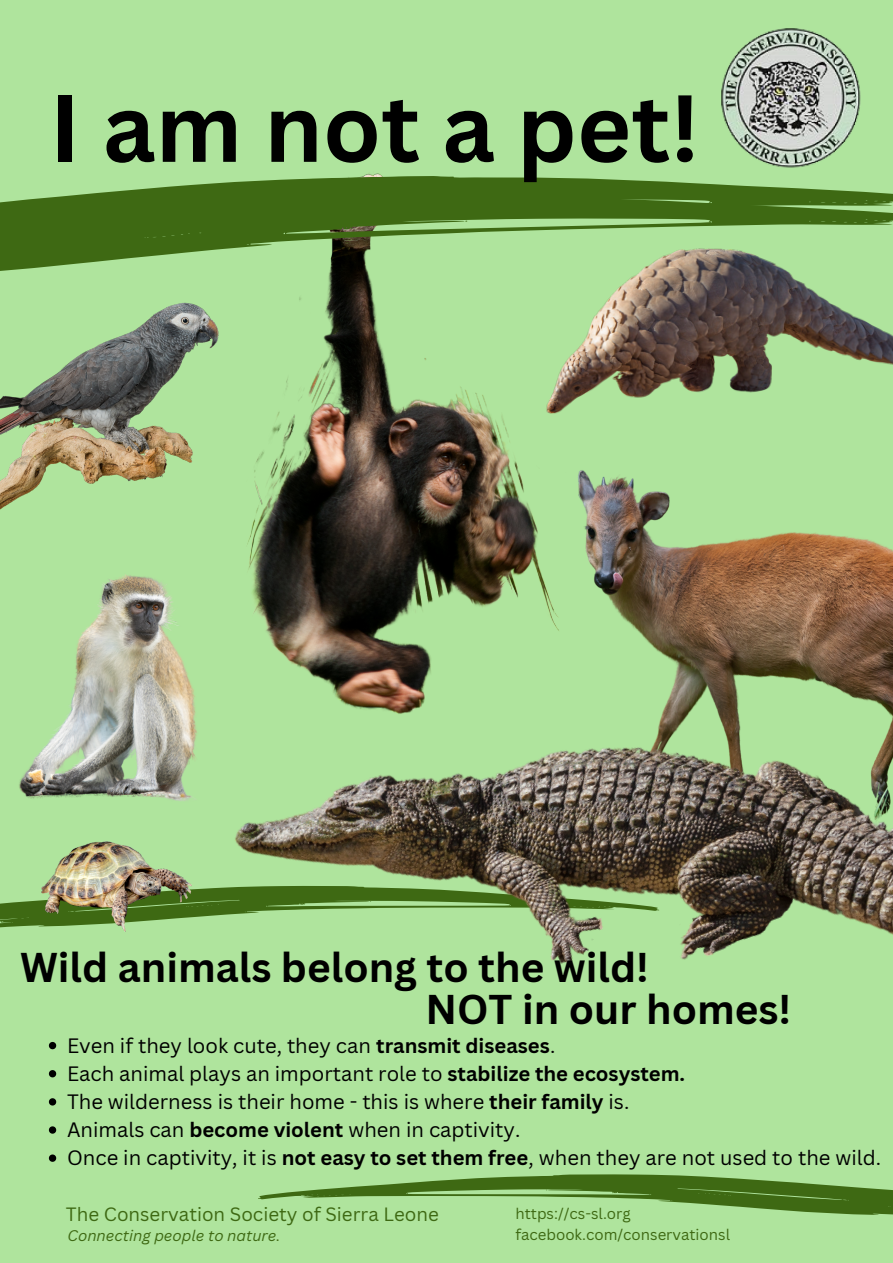
<style>
.page{position:relative;width:893px;height:1263px;background:#afe49d}
.page>*{position:absolute;margin:0;border:0;box-sizing:border-box;transform-origin:0 0}
.t1{font:700 93px "Canva Sans";color:#000}
.t2{font:700 40.5px "Canva Sans";color:#000}
.t3{font:20.25px "Canva Sans";color:#000}
.t4{font:18.75px "Canva Sans";color:#3e6913}
.t5{font:15px "Canva Sans";color:#3e6913}
.t6{font:italic 15px "Canva Sans";color:#3e6913}
.s1{font-weight:700}
</style>
<div class="page">
<img style="left:256px;top:287px;width:227px;height:230px">
<img style="left:0;top:303px;width:218px;height:161px">
<svg style="left:0;top:887px;width:42px;height:41px"></svg>
<img style="left:721px;top:28px;width:140px;height:135px">
<img style="left:42px;top:850px;width:102px;height:82px">
<svg style="left:236px;top:163px;width:580px;height:19px"></svg>
<svg style="left:49px;top:1042px;width:7px;height:7px"></svg>
<svg style="left:49px;top:1070px;width:7px;height:7px"></svg>
<svg style="left:49px;top:1098px;width:7px;height:7px"></svg>
<svg style="left:49px;top:1126px;width:7px;height:8px"></svg>
<svg style="left:49px;top:1154px;width:7px;height:8px"></svg>
<img style="left:144px;top:517px;width:749px;height:698px">
<img style="left:0;top:464px;width:261px;height:386px">
<img style="left:483px;top:287px;width:410px;height:230px">
<svg style="left:0;top:182px;width:893px;height:105px"></svg>
<p class="t1" style="left:50px;top:62px;width:650px">I am not a pet!</p>
<p class="t2" style="left:20px;top:938px;width:630px">Wild animals belong to the wild!</p>
<p class="t2" style="left:425px;top:981px;width:367px">NOT in our homes!</p>
<p class="t3" style="left:67px;top:1031px;width:490px">Even if they look cute, they can <span class="s1">transmit diseases</span>.</p>
<p class="t3" style="left:67px;top:1059px;width:620px">Each animal plays an important role to <span class="s1">stabilize the ecosystem.</span></p>
<p class="t3" style="left:67px;top:1087px;width:564px">The wilderness is their home - this is where <span class="s1">their family</span> is.</p>
<p class="t3" style="left:67px;top:1115px;width:455px">Animals can <span class="s1">become violent</span> when in captivity.</p>
<p class="t3" style="left:67px;top:1143px;width:815px">Once in captivity, it is <span class="s1">not easy to set them free</span>, when they are not used to the wild.</p>
<p class="t4" style="left:66px;top:1201px;width:374px">The Conservation Society of Sierra Leone</p>
<p class="t5" style="left:515px;top:1203px;width:117px">https://cs-sl.org</p>
<p class="t5" style="left:515px;top:1223px;width:216px">facebook.com/conservationsl</p>
<p class="t6" style="left:68px;top:1225px;width:214px">Connecting people to nature.</p>
</div>
